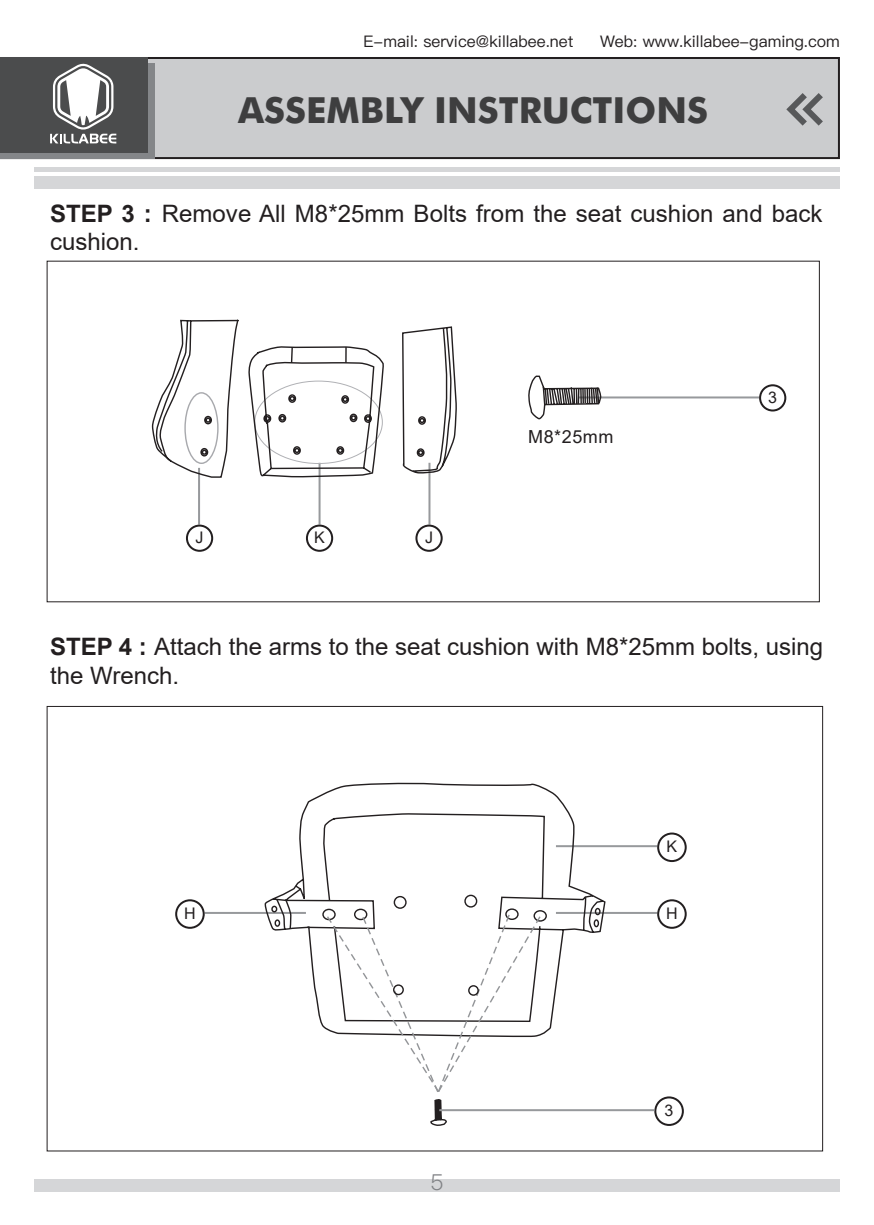
<style>
.page{position:relative;width:874px;height:1225px;background:#fff}
.page>*{position:absolute;margin:0;border:0;box-sizing:border-box;transform-origin:0 0}
.t1{font:700 36px "Futura BT";color:#3e3e3f}
.t2{font:24px/28.8px "Arial";color:#231f20}
.t3{font:22px "Ping Fang SC Regular";color:#808285}
.t4{font:18px "Arial";letter-spacing:.03em;color:#231f20}
.t5{font:16px "Ping Fang SC Medium";color:#231f20}
.t6{font:16px "Arial";color:#231f20}
.s1{font-weight:700}
</style>
<div class="page">
<hr style="left:205px;top:912px;width:101px;height:2px;background:#97999c">
<hr style="left:555px;top:912px;width:101px;height:2px;background:#97999c">
<hr style="left:555px;top:845px;width:101px;height:2px;background:#97999c">
<div style="left:175px;top:899px;width:30px;height:29px;border:2px solid #231f20;border-radius:50%"></div>
<div style="left:656px;top:899px;width:30px;height:29px;border:2px solid #231f20;border-radius:50%"></div>
<div style="left:656px;top:832px;width:30px;height:30px;border:2px solid #231f20;border-radius:50%"></div>
<div style="left:654px;top:1096px;width:29px;height:30px;border:2px solid #231f20;border-radius:50%"></div>
<svg style="left:264px;top:705px;width:342px;height:330px"></svg>
<svg style="left:325px;top:894px;width:216px;height:298px"></svg>
<hr style="left:439px;top:1109px;width:215px;height:2px;background:#97999c">
<div style="left:1px;top:58px;width:837px;height:100px;background:#cbccce"></div>
<div style="left:0;top:57px;width:839px;height:102px;border:2px solid #231f20"></div>
<div style="left:34px;top:1179px;width:805px;height:12px;background:#d5d6d8"></div>
<div style="left:34px;top:176px;width:805px;height:13px;background:#d5d6d8"></div>
<div style="left:34px;top:167px;width:805px;height:5px;background:#d5d6d8"></div>
<svg style="left:786px;top:93px;width:37px;height:33px"></svg>
<svg style="left:0;top:64px;width:155px;height:95px;background:#7c7e81"></svg>
<div style="left:0;top:57px;width:147px;height:95px;background:#4b4c4d"></div>
<svg style="left:50px;top:63px;width:66px;height:80px"></svg>
<hr style="left:577px;top:396px;width:181px;height:2px;background:#97999c">
<hr style="left:318px;top:463px;width:2px;height:61px;background:#97999c">
<hr style="left:198px;top:468px;width:2px;height:56px;background:#97999c">
<div style="left:758px;top:384px;width:27px;height:27px;border:2px solid #231f20;border-radius:50%"></div>
<div style="left:306px;top:524px;width:27px;height:28px;border:2px solid #231f20;border-radius:50%"></div>
<div style="left:186px;top:524px;width:27px;height:28px;border:2px solid #231f20;border-radius:50%"></div>
<svg style="left:528px;top:375px;width:73px;height:45px"></svg>
<svg style="left:151px;top:319px;width:233px;height:159px"></svg>
<svg style="left:401px;top:326px;width:56px;height:488px"></svg>
<svg style="left:290px;top:345px;width:57px;height:19px"></svg>
<p class="t5" style="left:363px;top:32px;width:211px">E-mail: service@killabee.net</p>
<p class="t5" style="left:599px;top:32px;width:241px">Web: www.killabee-gaming.com</p>
<p class="t1" style="left:238px;top:88px;width:471px">ASSEMBLY INSTRUCTIONS</p>
<p class="t2" style="left:50px;top:199px;width:773px"><span class="s1">STEP 3 :</span> Remove All M8*25mm Bolts from the seat cushion and back cushion.</p>
<p class="t6" style="left:195px;top:527px;width:9px">J</p>
<p class="t6" style="left:314px;top:527px;width:12px">K</p>
<p class="t6" style="left:425px;top:527px;width:9px">J</p>
<p class="t4" style="left:528px;top:424px;width:87px">M8*25mm</p>
<p class="t6" style="left:767px;top:386px;width:10px">3</p>
<p class="t2" style="left:50px;top:632px;width:774px"><span class="s1">STEP 4 :</span> Attach the arms to the seat cushion with M8*25mm bolts, using the Wrench.</p>
<p class="t6" style="left:666px;top:836px;width:12px">K</p>
<p class="t6" style="left:184px;top:902px;width:13px">H</p>
<p class="t6" style="left:665px;top:902px;width:13px">H</p>
<p class="t3" style="left:430px;top:1169px;width:15px">5</p>
<p class="t6" style="left:664px;top:1099px;width:10px">3</p>
</div>
